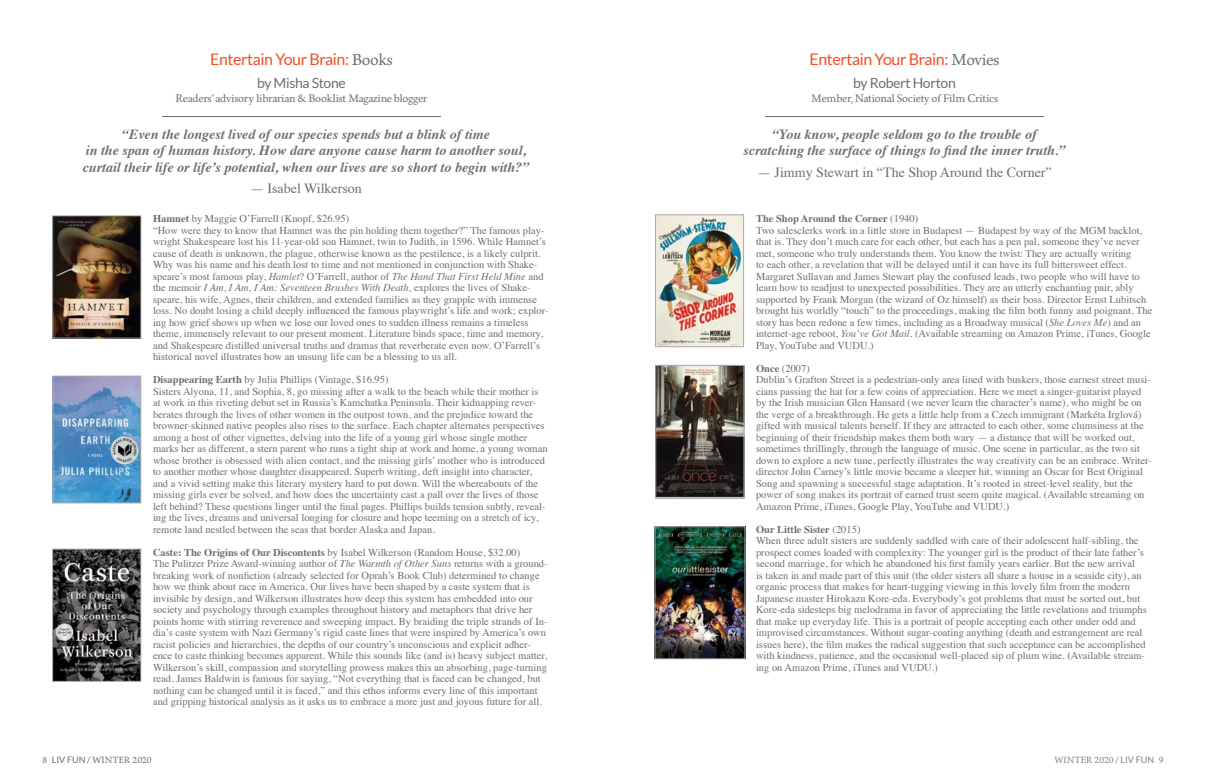
<style>
.page{position:relative;width:1206px;height:783px;background:#fff}
.page>*{position:absolute;margin:0;border:0;box-sizing:border-box;transform-origin:0 0}
.t1{font:16px "Lato";letter-spacing:-.025em;color:#f04e23}
.t2{font:italic 700 14px/16.8px "Times";color:#6d6e71;text-align:center}
.t3{font:14px "Times";color:#6d6e71}
.t4{font:14px "Lato";letter-spacing:-.025em;color:#6d6e71}
.t5{font:11px "Born";letter-spacing:-.025em;color:#6d6e71}
.t6{font:10.5px/11.5px "Times";color:#6d6e71}
.t7{font:9px "Born";color:#6d6e71}
.t8{font:9px "Born";color:#808285}
.s1{font-family:"Born";color:#6d6e71}
.s2{font-weight:700}
.s3{font-style:italic}
.s4{font-family:"Lato"}
</style>
<div class="page">
<img style="left:55px;top:218px;width:84px;height:118px">
<img style="left:55px;top:378px;width:84px;height:123px">
<div style="left:53px;top:376px;width:88px;height:127px;border:1px solid #a7a9ac"></div>
<img style="left:54px;top:551px;width:85px;height:129px">
<div style="left:52px;top:549px;width:89px;height:133px;border:1px solid #bcbec0"></div>
<img style="left:657px;top:217px;width:85px;height:128px">
<div style="left:655px;top:215px;width:89px;height:132px;border:1px solid #a7a9ac"></div>
<img style="left:658px;top:367px;width:84px;height:130px">
<div style="left:656px;top:365px;width:88px;height:134px;border:1px solid #a7a9ac"></div>
<img style="left:657px;top:529px;width:86px;height:128px">
<div style="left:655px;top:527px;width:90px;height:132px;border:1px solid #a7a9ac"></div>
<hr style="left:162px;top:116px;width:279px;height:1px;background:#6d6e71">
<hr style="left:765px;top:116px;width:279px;height:1px;background:#6d6e71">
<h1 class="t1" style="left:210px;top:51px;width:184px">Entertain Your Brain: <span class="s1">Books</span></h1>
<h2 class="t4" style="left:257px;top:75px;width:90px">by Misha Stone</h2>
<p class="t5" style="left:176px;top:92px;width:253px">Readers’ advisory librarian &amp; Booklist Magazine blogger</p>
<h2 class="t2" style="left:83px;top:124px;width:448px">“Even the longest lived of our species spends but a blink of time<br>in the span of human history. How dare anyone cause harm to another soul, curtail their life or life’s potential, when our lives are so short to begin with?”</h2>
<h2 class="t3" style="left:250px;top:176px;width:113px">— Isabel Wilkerson</h2>
<p class="t6" style="left:153px;top:212px;width:397px"><span class="s2">Hamnet</span> by Maggie O’Farrell (Knopf, $26.95)<br>“How were they to know that Hamnet was the pin holding them together?” The famous play&shy;wright Shakespeare lost his 11-year-old son Hamnet, twin to Judith, in 1596. While Hamnet’s cause of death is unknown, the plague, otherwise known as the pestilence, is a likely culprit.<br>Why was his name and his death lost to time and not mentioned in conjunction with Shake&shy;speare’s most famous play, <span class="s3">Hamlet</span>? O’Farrell, author of <span class="s3">The Hand That First Held Mine</span> and the memoir <span class="s3">I Am, I Am, I Am: Seventeen Brushes With Death,</span> explores the lives of Shake&shy;speare, his wife, Agnes, their children, and extended families as they grapple with immense loss. No doubt losing a child deeply influenced the famous playwright’s life and work; explor&shy;ing how grief shows up when we lose our loved ones to sudden illness remains a timeless theme, immensely relevant to our present moment. Literature binds space, time and memory, and Shakespeare distilled universal truths and dramas that reverberate even now. O’Farrell’s historical novel illustrates how an unsung life can be a blessing to us all.</p>
<p class="t6" style="left:153px;top:373px;width:396px"><span class="s2">Disappearing Earth</span> by Julia Phillips (Vintage, $16.95)<br>Sisters Alyona, 11, and Sophia, 8, go missing after a walk to the beach while their mother is at work in this riveting debut set in Russia’s Kamchatka Peninsula. Their kidnapping rever&shy;berates through the lives of other women in the outpost town, and the prejudice toward the browner-skinned native peoples also rises to the surface. Each chapter alternates perspectives among a host of other vignettes, delving into the life of a young girl whose single mother marks her as different, a stern parent who runs a tight ship at work and home, a young woman whose brother is obsessed with alien contact, and the missing girls’ mother who is introduced to another mother whose daughter disappeared. Superb writing, deft insight into character, and a vivid setting make this literary mystery hard to put down. Will the whereabouts of the missing girls ever be solved, and how does the uncertainty cast a pall over the lives of those left behind? These questions linger until the final pages. Phillips builds tension subtly, reveal&shy;ing the lives, dreams and universal longing for closure and hope teeming on a stretch of icy, remote land nestled between the seas that border Alaska and Japan.</p>
<p class="t6" style="left:153px;top:545px;width:396px"><span class="s2">Caste: The Origins of Our Discontents</span> by Isabel Wilkerson (Random House, $32.00)<br>The Pulitzer Prize Award-winning author of <span class="s3">The Warmth of Other Suns</span> returns with a ground&shy;breaking work of nonfiction (already selected for Oprah’s Book Club) determined to change how we think about race in America. Our lives have been shaped by a caste system that is invisible by design, and Wilkerson illustrates how deep this system has embedded into our society and psychology through examples throughout history and metaphors that drive her points home with stirring reverence and sweeping impact. By braiding the triple strands of In&shy;dia’s caste system with Nazi Germany’s rigid caste lines that were inspired by America’s own racist policies and hierarchies, the depths of our country’s unconscious and explicit adher&shy;ence to caste thinking becomes apparent. While this sounds like (and is) heavy subject matter, Wilkerson’s skill, compassion and storytelling prowess makes this an absorbing, page-turning read. James Baldwin is famous for saying, “Not everything that is faced can be changed, but nothing can be changed until it is faced,” and this ethos informs every line of this important and gripping historical analysis as it asks us to embrace a more just and joyous future for all.</p>
<h1 class="t1" style="left:809px;top:51px;width:192px">Entertain Your Brain: <span class="s1">Movies</span></h1>
<h2 class="t4" style="left:853px;top:75px;width:104px">by Robert Horton</h2>
<p class="t5" style="left:811px;top:92px;width:189px">Member, National Society of Film Critics</p>
<h2 class="t2" style="left:743px;top:124px;width:324px">“You know, people seldom go to the trouble of scratching the surface of things to find the inner truth.”</h2>
<h2 class="t3" style="left:757px;top:159px;width:296px">— Jimmy Stewart in “The Shop Around the Corner”</h2>
<p class="t6" style="left:756px;top:212px;width:398px"><span class="s2">The Shop Around the Corner</span> (1940)<br>Two salesclerks work in a little store in Budapest — Budapest by way of the MGM backlot, that is. They don’t much care for each other, but each has a pen pal, someone they’ve never met, someone who truly understands them. You know the twist: They are actually writing<br>to each other, a revelation that will be delayed until it can have its full bittersweet effect.<br>Margaret Sullavan and James Stewart play the confused leads, two people who will have to learn how to readjust to unexpected possibilities. They are an utterly enchanting pair, ably supported by Frank Morgan (the wizard of Oz himself) as their boss. Director Ernst Lubitsch brought his worldly “touch” to the proceedings, making the film both funny and poignant. The story has been redone a few times, including as a Broadway musical (<span class="s3">She Loves Me</span>) and an internet-age reboot, <span class="s3">You’ve Got Mail</span>. (Available streaming on Amazon Prime, iTunes, Google Play, YouTube and VUDU.)</p>
<p class="t6" style="left:756px;top:361px;width:397px"><span class="s2">Once</span> (2007)<br>Dublin’s Grafton Street is a pedestrian-only area lined with buskers, those earnest street musi&shy;cians passing the hat for a few coins of appreciation. Here we meet a singer-guitarist played by the Irish musician Glen Hansard (we never learn the character’s name), who might be on the verge of a breakthrough. He gets a little help from a Czech immigrant (Markéta Irglová) gifted with musical talents herself. If they are attracted to each other, some clumsiness at the beginning of their friendship makes them both wary — a distance that will be worked out, sometimes thrillingly, through the language of music. One scene in particular, as the two sit down to explore a new tune, perfectly illustrates the way creativity can be an embrace. Writer&shy;director John Carney’s little movie became a sleeper hit, winning an Oscar for Best Original Song and spawning a successful stage adaptation. It’s rooted in street-level reality, but the power of song makes its portrait of earned trust seem quite magical. (Available streaming on Amazon Prime, iTunes, Google Play, YouTube and VUDU.)</p>
<p class="t6" style="left:756px;top:522px;width:392px"><span class="s2">Our Little Sister</span> (2015)<br>When three adult sisters are suddenly saddled with care of their adolescent half-sibling, the prospect comes loaded with complexity: The younger girl is the product of their late father’s second marriage, for which he abandoned his first family years earlier. But the new arrival<br>is taken in and made part of this unit (the older sisters all share a house in a seaside city), an organic process that makes for heart-tugging viewing in this lovely film from the modern Japanese master Hirokazu Kore-eda. Everybody’s got problems that must be sorted out, but Kore-eda sidesteps big melodrama in favor of appreciating the little revelations and triumphs that make up everyday life. This is a portrait of people accepting each other under odd and improvised circumstances. Without sugar-coating anything (death and estrangement are real issues here), the film makes the radical suggestion that such acceptance can be accomplished with kindness, patience, and the occasional well-placed sip of plum wine. (Available stream&shy;ing on Amazon Prime, iTunes and VUDU.)</p>
<p class="t7" style="left:43px;top:755px;width:111px">8 <span class="s4">LIV FUN /</span> WINTER 2020</p>
<p class="t8" style="left:1054px;top:755px;width:111px">WINTER 2020 <span class="s4">/ LIV FUN</span> 9</p>
</div>
